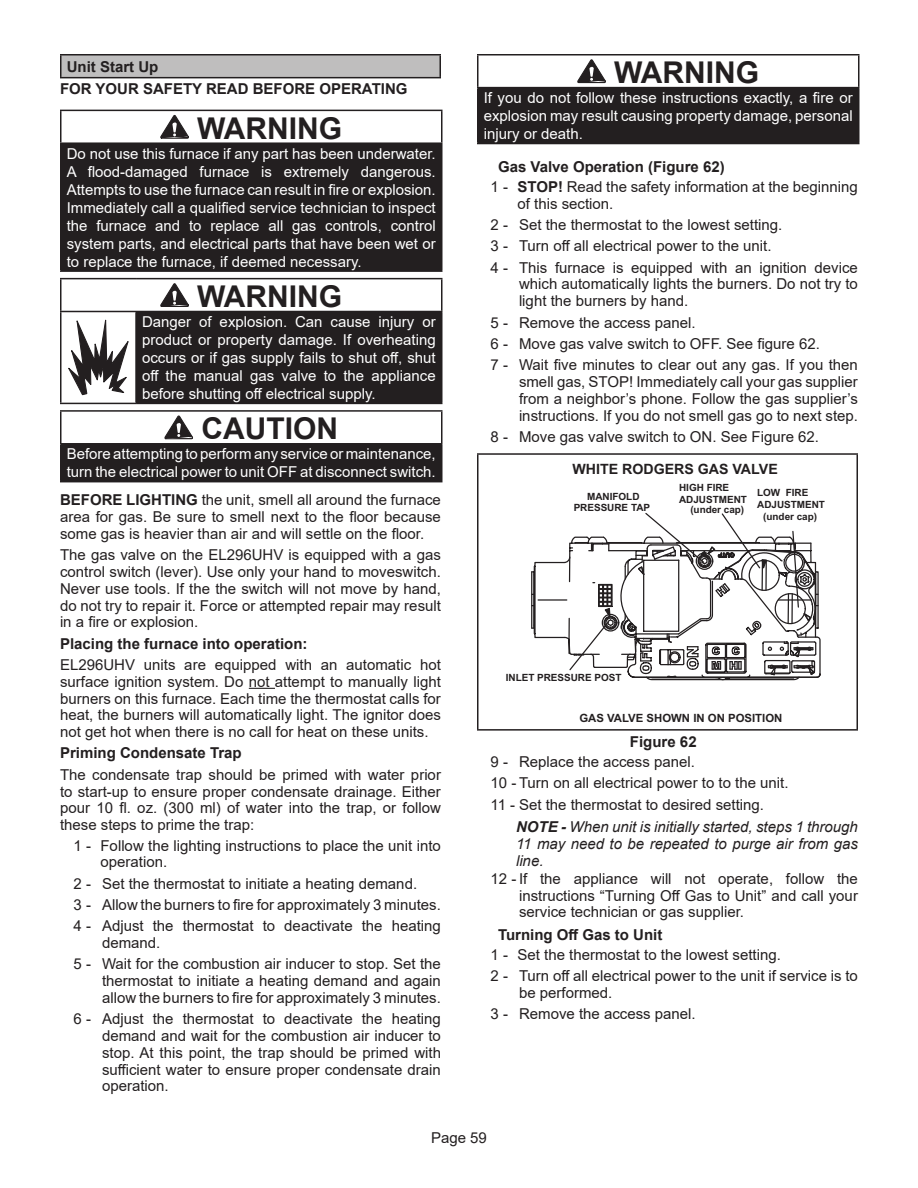
<style>
.page{position:relative;width:918px;height:1188px;background:#fff}
.page>*{position:absolute;margin:0;border:0;box-sizing:border-box;transform-origin:0 0}
.t1{font:700 30px "Arial";color:#231f20}
.t2{font:15px/16.8px "Arial";color:#231f20}
.t3{font:15px/18px "Arial";color:#fff;text-align:justify}
.t4{font:700 15px/22px "Arial";color:#231f20}
.t5{font:italic 15px/16.8px "Arial";color:#231f20;text-align:justify}
.t6{font:700 14.25px "Arial";color:#231f20}
.t7{font:700 11.4px "Arial";color:#231f20}
.t8{font:700 9.9px/12px "Arial";color:#231f20}
.s1{font-weight:700}
</style>
<div class="page">
<svg style="left:249px;top:688px;width:26px;height:1px"></svg>
<div style="left:61px;top:55px;width:379px;height:23px;background:#bfbebe"></div>
<hr style="left:60px;top:54px;width:381px;height:2px;background:#231f20">
<hr style="left:60px;top:56px;width:2px;height:21px;background:#231f20">
<svg style="left:440px;top:56px;width:1px;height:21px"></svg>
<hr style="left:60px;top:77px;width:381px;height:1px;background:#231f20">
<div style="left:61px;top:143px;width:381px;height:128px;background:#231f20"></div>
<hr style="left:60px;top:110px;width:382px;height:1px;background:#231f20">
<hr style="left:60px;top:111px;width:2px;height:31px;background:#231f20">
<hr style="left:441px;top:111px;width:1px;height:31px;background:#231f20">
<hr style="left:60px;top:142px;width:382px;height:2px;background:#231f20">
<hr style="left:60px;top:144px;width:2px;height:126px;background:#231f20">
<hr style="left:60px;top:270px;width:382px;height:2px;background:#231f20">
<svg style="left:160px;top:114px;width:29px;height:25px"></svg>
<div style="left:136px;top:311px;width:306px;height:92px;background:#231f20"></div>
<hr style="left:60px;top:278px;width:76px;height:1px;background:#231f20">
<hr style="left:60px;top:279px;width:2px;height:32px;background:#231f20">
<hr style="left:136px;top:278px;width:306px;height:1px;background:#231f20">
<hr style="left:441px;top:279px;width:1px;height:32px;background:#231f20">
<hr style="left:60px;top:311px;width:76px;height:1px;background:#231f20">
<hr style="left:60px;top:312px;width:2px;height:91px;background:#231f20">
<hr style="left:135px;top:312px;width:2px;height:91px;background:#231f20">
<hr style="left:60px;top:403px;width:76px;height:1px;background:#231f20">
<hr style="left:136px;top:403px;width:306px;height:1px;background:#231f20">
<svg style="left:160px;top:283px;width:29px;height:24px"></svg>
<svg style="left:65px;top:310px;width:66px;height:86px"></svg>
<div style="left:61px;top:444px;width:381px;height:38px;background:#231f20"></div>
<hr style="left:60px;top:410px;width:382px;height:2px;background:#231f20">
<hr style="left:60px;top:412px;width:2px;height:31px;background:#231f20">
<hr style="left:441px;top:412px;width:1px;height:31px;background:#231f20">
<hr style="left:60px;top:443px;width:382px;height:2px;background:#231f20">
<hr style="left:60px;top:445px;width:2px;height:36px;background:#231f20">
<hr style="left:60px;top:481px;width:382px;height:1px;background:#231f20">
<svg style="left:164px;top:415px;width:29px;height:25px"></svg>
<div style="left:478px;top:88px;width:381px;height:56px;background:#231f20"></div>
<hr style="left:477px;top:54px;width:383px;height:2px;background:#231f20">
<hr style="left:477px;top:55px;width:1px;height:32px;background:#231f20">
<hr style="left:858px;top:55px;width:2px;height:32px;background:#231f20">
<hr style="left:477px;top:87px;width:383px;height:1px;background:#231f20">
<hr style="left:477px;top:88px;width:1px;height:55px;background:#231f20">
<hr style="left:858px;top:88px;width:2px;height:55px;background:#231f20">
<hr style="left:477px;top:143px;width:383px;height:1px;background:#231f20">
<svg style="left:577px;top:59px;width:29px;height:25px"></svg>
<hr style="left:477px;top:453px;width:381px;height:2px;background:#231f20">
<hr style="left:477px;top:455px;width:1px;height:274px;background:#231f20">
<hr style="left:856px;top:455px;width:2px;height:274px;background:#231f20">
<hr style="left:477px;top:729px;width:381px;height:2px;background:#231f20">
<svg style="left:531px;top:513px;width:290px;height:167px"></svg>
<p class="t4" style="left:60px;top:56px;width:349px;text-indent:7px">Unit Start Up<br>FOR YOUR SAFETY READ BEFORE OPERATING</p>
<h1 class="t1" style="left:197px;top:107px;width:146px">WARNING</h1>
<p class="t3" style="left:67px;top:144px;width:371px">Do not use this furnace if any part has been underwater.<br>A flood-damaged furnace is extremely dangerous.<br>Attempts to use the furnace can result in fire or explosion.<br>Immediately call a qualified service technician to inspect the furnace and to replace all gas controls, control system parts, and electrical parts that have been wet or to replace the furnace, if deemed necessary.</p>
<h1 class="t1" style="left:197px;top:275px;width:146px">WARNING</h1>
<p class="t3" style="left:142px;top:313px;width:295px">Danger of explosion. Can cause injury or product or property damage. If overheating occurs or if gas supply fails to shut off, shut off the manual gas valve to the appliance before shutting off electrical supply.</p>
<h1 class="t1" style="left:201px;top:408px;width:138px">CAUTION</h1>
<p class="t3" style="left:67px;top:445px;width:371px">Before attempting to perform any service or maintenance, turn the electrical power to unit OFF at disconnect switch.</p>
<p class="t2" style="left:60px;top:491px;width:382px;text-align:justify"><span class="s1">BEFORE LIGHTING</span> the unit, smell all around the furnace area for gas. Be sure to smell next to the floor because some gas is heavier than air and will settle on the floor.</p>
<p class="t2" style="left:60px;top:546px;width:383px;text-align:justify">The gas valve on the EL296UHV is equipped with a gas control switch (lever). Use only your hand to moveswitch.<br>Never use tools. If the the switch will not move by hand, do not try to repair it. Force or attempted repair may result in a fire or explosion.</p>
<p class="t4" style="left:60px;top:633px;width:249px">Placing the furnace into operation:</p>
<p class="t2" style="left:60px;top:656px;width:382px;text-align:justify">EL296UHV units are equipped with an automatic hot surface ignition system. Do not attempt to manually light burners on this furnace. Each time the thermostat calls for heat, the burners will automatically light. The ignitor does not get hot when there is no call for heat on these units.</p>
<p class="t4" style="left:60px;top:742px;width:183px">Priming Condensate Trap</p>
<p class="t2" style="left:60px;top:766px;width:382px;text-align:justify">The condensate trap should be primed with water prior to start-up to ensure proper condensate drainage. Either pour 10 fl. oz. (300 ml) of water into the trap, or follow these steps to prime the trap:</p>
<p class="t2" style="left:100px;top:837px;width:342px;text-indent:-27px">1 - Follow the lighting instructions to place the unit into operation.</p>
<p class="t2" style="left:74px;top:873px;width:369px;line-height:21.3px">2 - Set the thermostat to initiate a heating demand.<br>3 - Allow the burners to fire for approximately 3 minutes.<br>4 - Adjust the thermostat to deactivate the heating</p>
<p class="t2" style="left:74px;top:932px;width:369px;line-height:21.3px;text-indent:28px">demand.<br>5 - Wait for the combustion air inducer to stop. Set the</p>
<p class="t2" style="left:102px;top:972px;width:340px">thermostat to initiate a heating demand and again allow the burners to fire for approximately 3 minutes.</p>
<p class="t2" style="left:102px;top:1010px;width:341px;text-align:justify;text-indent:-28px">6 - Adjust the thermostat to deactivate the heating demand and wait for the combustion air inducer to stop. At this point, the trap should be primed with sufficient water to ensure proper condensate drain operation.</p>
<h1 class="t1" style="left:614px;top:51px;width:146px">WARNING</h1>
<p class="t3" style="left:484px;top:89px;width:370px">If you do not follow these instructions exactly, a fire or explosion may result causing property damage, personal injury or death.</p>
<p class="t2" style="left:490px;top:156px;width:369px;line-height:20.4px;text-indent:8px"><span class="s1">Gas Valve Operation (Figure 62)<br></span>1 - <span class="s1">STOP!</span> Read the safety information at the beginning</p>
<p class="t2" style="left:490px;top:193px;width:369px;line-height:21.3px;text-indent:27px">of this section.<br>2 - Set the thermostat to the lowest setting.<br>3 - Turn off all electrical power to the unit.<br>4 - This furnace is equipped with an ignition device</p>
<p class="t2" style="left:519px;top:276px;width:340px">which automatically lights the burners. Do not try to light the burners by hand.</p>
<p class="t2" style="left:490px;top:312px;width:369px;line-height:21.3px">5 - Remove the access panel.<br>6 - Move gas valve switch to OFF. See figure 62.<br>7 - Wait five minutes to clear out any gas. If you then</p>
<p class="t2" style="left:519px;top:373px;width:341px;text-align:justify">smell gas, STOP! Immediately call your gas supplier from a neighbor’s phone. Follow the gas supplier’s instructions. If you do not smell gas go to next step.</p>
<p class="t2" style="left:490px;top:428px;width:330px">8 - Move gas valve switch to ON. See Figure 62.</p>
<p class="t6" style="left:573px;top:459px;width:207px">WHITE RODGERS GAS VALVE</p>
<p class="t8" style="left:757px;top:487px;width:53px">LOW FIRE</p>
<p class="t8" style="left:757px;top:499px;width:69px">ADJUSTMENT</p>
<p class="t8" style="left:763px;top:511px;width:55px">(under cap)</p>
<p class="t8" style="left:679px;top:482px;width:69px">HIGH FIRE<br>ADJUSTMENT</p>
<p class="t8" style="left:690px;top:504px;width:55px">(under cap)</p>
<p class="t8" style="left:574px;top:491px;width:78px;line-height:11.1px;text-align:center">MANIFOLD<br>PRESSURE TAP</p>
<p class="t8" style="left:506px;top:672px;width:117px">INLET PRESSURE POST</p>
<p class="t7" style="left:579px;top:710px;width:205px">GAS VALVE SHOWN IN ON POSITION</p>
<p class="t4" style="left:630px;top:731px;width:68px">Figure 62</p>
<p class="t2" style="left:491px;top:751px;width:300px;line-height:21.3px">9 - Replace the access panel.<br>10 - Turn on all electrical power to to the unit.<br>11 - Set the thermostat to desired setting.</p>
<p class="t5" style="left:516px;top:819px;width:343px"><span class="s1">NOTE -</span> When unit is initially started, steps 1 through 11 may need to be repeated to purge air from gas line.</p>
<p class="t2" style="left:519px;top:870px;width:340px;text-align:justify;text-indent:-28px">12 - If the appliance will not operate, follow the instructions “Turning Off Gas to Unit” and call your service technician or gas supplier.</p>
<p class="t4" style="left:498px;top:924px;width:166px">Turning Off Gas to Unit</p>
<p class="t2" style="left:491px;top:944px;width:369px;line-height:21.3px">1 - Set the thermostat to the lowest setting.<br>2 - Turn off all electrical power to the unit if service is to</p>
<p class="t2" style="left:491px;top:982px;width:207px;line-height:21.3px;text-indent:28px">be performed.<br>3 - Remove the access panel.</p>
<p class="t2" style="left:431px;top:1129px;width:57px">Page 59</p>
</div>
